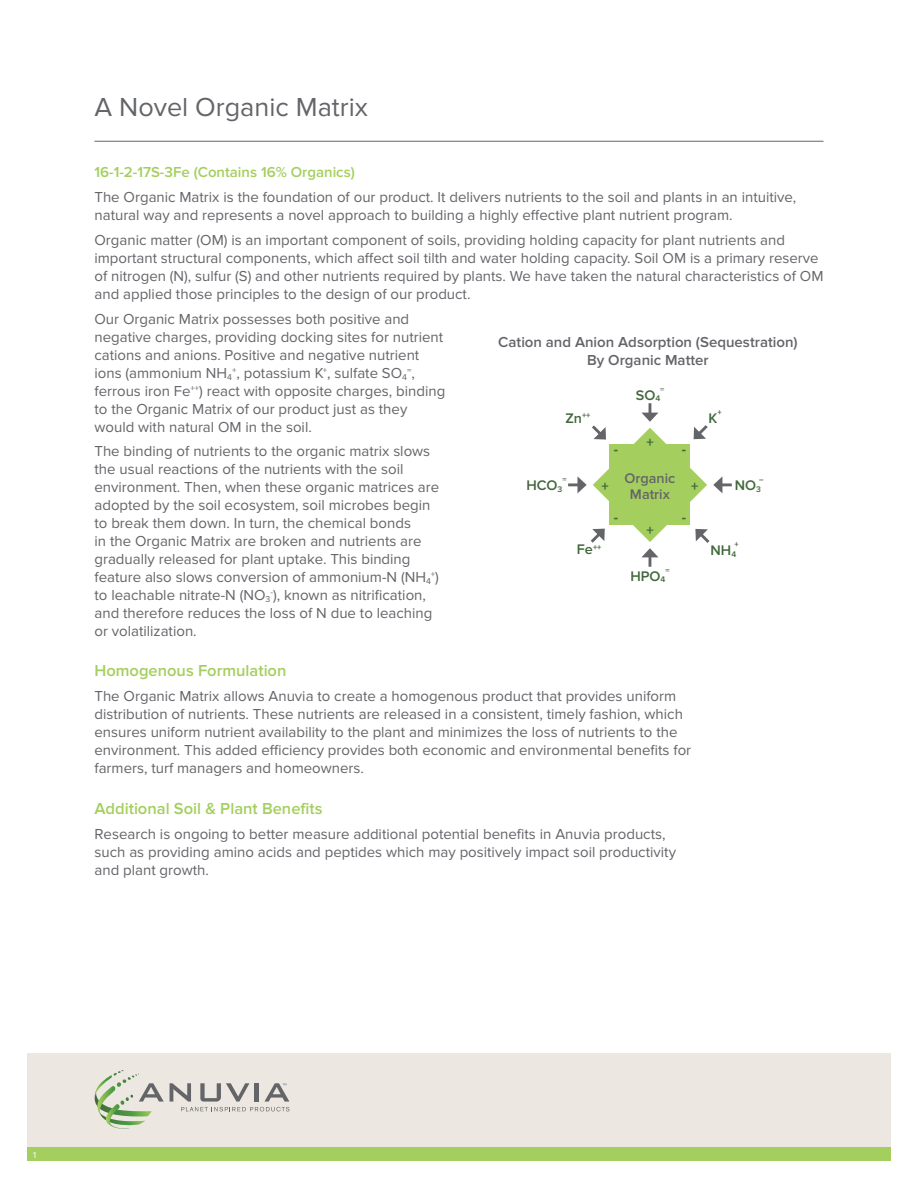
<style>
.page{position:relative;width:918px;height:1188px;background:#fff}
.page>*{position:absolute;margin:0;border:0;box-sizing:border-box;transform-origin:0 0}
.t1{font:27px "Proxima Nova";color:#646569}
.t2{font:600 16.5px "Proxima Nova";color:#a4cf5e}
.t3{font:15px/18px "Proxima Nova";color:#646569}
.t4{font:600 15px/18px "Proxima Nova";color:#646569;text-align:center}
.t5{font:600 15px "Proxima Nova";color:#a4cf5e}
.t6{font:600 14.4px "Proxima Nova";color:#42683b}
.t7{font:600 14.4px/15.9px "Proxima Nova";color:#646569;text-align:center}
.t8{font:700 14.4px "Proxima Nova";color:#42683b}
.t9{font:9px "Proxima Nova";color:#fff}
.t10{font:8.7px "Proxima Nova";color:#646569}
.t11{font:600 8.4px "Proxima Nova";color:#42683b}
.t12{font:700 8.4px "Proxima Nova";color:#42683b}
.t13{font:600 8.4px "Proxima Nova";color:#646569}
.s1{font-size:15px}
</style>
<div class="page">
<div style="left:27px;top:1053px;width:864px;height:95px;background:#ece8e1"></div>
<div style="left:27px;top:1148px;width:864px;height:13px;background:#a4cf5e"></div>
<svg style="left:170px;top:1083px;width:119px;height:28px"></svg>
<svg style="left:94px;top:1070px;width:70px;height:59px"></svg>
<hr style="left:94px;top:141px;width:730px;height:1px;background:#646569">
<svg style="left:568px;top:403px;width:164px;height:164px"></svg>
<h1 class="t1" style="left:94px;top:91px;width:275px">A Novel Organic Matrix</h1>
<p class="t5" style="left:94px;top:164px;width:262px">16-1-2-17S-3Fe (Contains 16% Organics)</p>
<p class="t3" style="left:94px;top:189px;width:703px">The Organic Matrix is the foundation of our product. It delivers nutrients to the soil and plants in an intuitive, natural way and represents a novel approach to building a highly effective plant nutrient program.</p>
<p class="t3" style="left:94px;top:231px;width:731px">Organic matter (OM) is an important component of soils, providing holding capacity for plant nutrients and important structural components, which affect soil tilth and water holding capacity. Soil OM is a primary reserve of nitrogen (N), sulfur (S) and other nutrients required by plants. We have taken the natural characteristics of OM and applied those principles to the design of our product.</p>
<p class="t3" style="left:94px;top:310px;width:350px">Our Organic Matrix possesses both positive and negative charges, providing docking sites for nutrient cations and anions. Positive and negative nutrient ions (ammonium NH<sub>4</sub><sup>+</sup>, potassium K<sup>+</sup>, sulfate SO<sub>4</sub></p>
<p class="t4" style="left:498px;top:334px;width:301px">Cation and Anion Adsorption (Sequestration)<br>By Organic Matter</p>
<p class="t10" style="left:407px;top:365px;width:9px">=<span class="s1">,</span></p>
<p class="t3" style="left:94px;top:382px;width:352px">ferrous iron Fe<sup>++</sup>) react with opposite charges, binding to the Organic Matrix of our product just as they would with natural OM in the soil.</p>
<p class="t3" style="left:94px;top:443px;width:346px">The binding of nutrients to the organic matrix slows the usual reactions of the nutrients with the soil environment. Then, when these organic matrices are adopted by the soil ecosystem, soil microbes begin to break them down. In turn, the chemical bonds<br>in the Organic Matrix are broken and nutrients are gradually released for plant uptake. This binding feature also slows conversion of ammonium-N (NH<sub>4</sub></p>
<p class="t13" style="left:660px;top:384px;width:6px">=</p>
<p class="t6" style="left:636px;top:387px;width:26px">SO<sub>4</sub></p>
<p class="t12" style="left:717px;top:407px;width:6px">+</p>
<p class="t6" style="left:708px;top:410px;width:10px">K</p>
<p class="t6" style="left:565px;top:410px;width:27px">Zn<sup>++</sup></p>
<p class="t8" style="left:646px;top:433px;width:9px">+</p>
<p class="t8" style="left:614px;top:441px;width:6px">-</p>
<p class="t8" style="left:682px;top:441px;width:6px">-</p>
<p class="t7" style="left:625px;top:471px;width:52px">Organic<br>Matrix</p>
<p class="t11" style="left:562px;top:475px;width:6px">=</p>
<p class="t6" style="left:735px;top:477px;width:28px">NO<sub>3</sub></p>
<p class="t11" style="left:759px;top:475px;width:6px">--</p>
<p class="t6" style="left:526px;top:477px;width:38px">HCO<sub>3</sub></p>
<p class="t8" style="left:602px;top:477px;width:9px">+</p>
<p class="t8" style="left:691px;top:477px;width:9px">+</p>
<p class="t8" style="left:614px;top:509px;width:6px">-</p>
<p class="t8" style="left:682px;top:509px;width:6px">-</p>
<p class="t8" style="left:646px;top:522px;width:9px">+</p>
<p class="t12" style="left:735px;top:539px;width:6px">+</p>
<p class="t6" style="left:577px;top:541px;width:26px">Fe<sup>++</sup></p>
<p class="t6" style="left:711px;top:542px;width:27px">NH<sub>4</sub></p>
<p class="t11" style="left:665px;top:565px;width:6px">=</p>
<p class="t6" style="left:630px;top:567px;width:37px">HPO<sub>4</sub></p>
<p class="t10" style="left:431px;top:569px;width:10px">+<span class="s1">)</span></p>
<p class="t3" style="left:94px;top:587px;width:340px">to leachable nitrate-N (NO<sub>3</sub><sup>-</sup>), known as nitrification, and therefore reduces the loss of N due to leaching or volatilization.</p>
<p class="t2" style="left:94px;top:661px;width:193px">Homogenous Formulation</p>
<p class="t3" style="left:94px;top:688px;width:598px">The Organic Matrix allows Anuvia to create a homogenous product that provides uniform distribution of nutrients. These nutrients are released in a consistent, timely fashion, which ensures uniform nutrient availability to the plant and minimizes the loss of nutrients to the environment. This added efficiency provides both economic and environmental benefits for farmers, turf managers and homeowners.</p>
<p class="t2" style="left:94px;top:801px;width:230px">Additional Soil &amp; Plant Benefits</p>
<p class="t3" style="left:94px;top:825px;width:583px">Research is ongoing to better measure additional potential benefits in Anuvia products, such as providing amino acids and peptides which may positively impact soil productivity and plant growth.</p>
<p class="t9" style="left:33px;top:1150px;width:5px">1</p>
</div>
